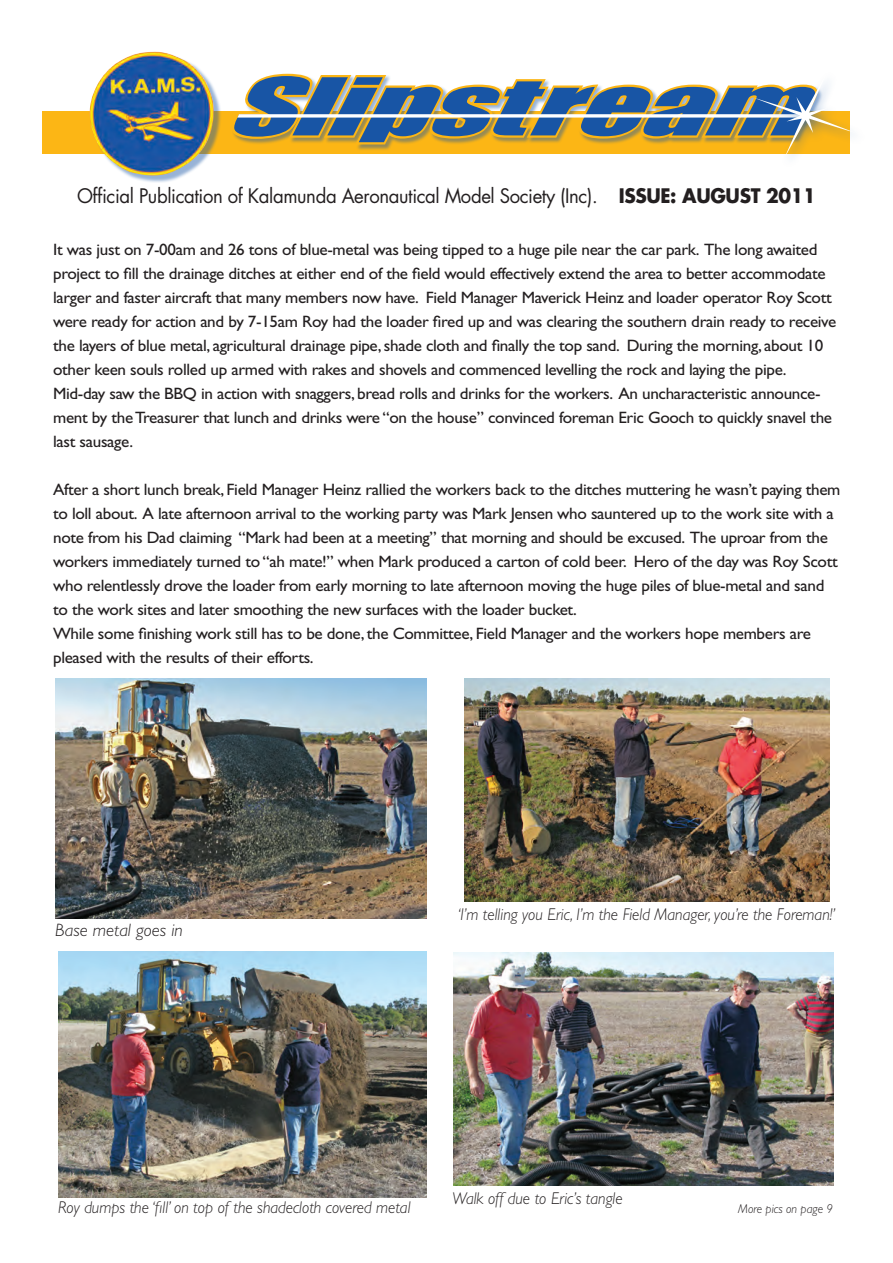
<style>
.page{position:relative;width:893px;height:1263px;background:#fff}
.page>*{position:absolute;margin:0;border:0;box-sizing:border-box;transform-origin:0 0}
.t1{font:italic 73.65px "Impact";color:#1855a5;scale:1.73 1}
.t2{font:19.5px "Futura";letter-spacing:-.02em;color:#231f20;scale:.95 1}
.t3{font:italic 300 18px "Gill Sans";color:#231f20}
.t4{font:italic 300 17.1px "Gill Sans";color:#231f20;scale:.95 1}
.t5{font:16.5px/24px "Gill Sans";letter-spacing:-.02em;color:#231f20;scale:1.04 1}
.t6{font:italic 300 12.9px "Gill Sans";color:#231f20;scale:.95 1}
.s1{font-weight:700}
</style>
<div class="page">
<div style="left:43px;top:111px;width:807px;height:42px;background:#fcb615"></div>
<div style="left:91px;top:53px;width:130px;height:130px;background:#1855a5;opacity:.45"></div>
<img style="left:88px;top:52px;width:127px;height:125px">
<svg style="left:219px;top:71px;width:632px;height:88px"></svg>
<img style="left:55px;top:678px;width:371px;height:240px">
<img style="left:58px;top:951px;width:369px;height:247px">
<img style="left:464px;top:679px;width:365px;height:222px">
<img style="left:454px;top:952px;width:379px;height:233px">
<h1 class="t1" style="left:225px;top:61px;width:360px">Slipstream</h1>
<p class="t2" style="left:77px;top:183px;width:779px">Official Publication of Kalamunda Aeronautical Model Society (Inc). <span class="s1">ISSUE: AUGUST 2011</span></p>
<p class="t5" style="left:53px;top:237px;width:755px">It was just on 7-00am and 26 tons of blue-metal was being tipped to a huge pile near the car park. The long awaited project to fill the drainage ditches at either end of the field would effectively extend the area to better accommodate larger and faster aircraft that many members now have. Field Manager Maverick Heinz and loader operator Roy Scott were ready for action and by 7-15am Roy had the loader fired up and was clearing the southern drain ready to receive the layers of blue metal, agricultural drainage pipe, shade cloth and finally the top sand. During the morning, about 10 other keen souls rolled up armed with rakes and shovels and commenced levelling the rock and laying the pipe.<br>Mid-day saw the BBQ in action with snaggers, bread rolls and drinks for the workers. An uncharacteristic announce&shy;ment by the Treasurer that lunch and drinks were “on the house” convinced foreman Eric Gooch to quickly snavel the last sausage.</p>
<p class="t5" style="left:53px;top:477px;width:758px">After a short lunch break, Field Manager Heinz rallied the workers back to the ditches muttering he wasn’t paying them to loll about. A late afternoon arrival to the working party was Mark Jensen who sauntered up to the work site with a note from his Dad claiming “Mark had been at a meeting” that morning and should be excused. The uproar from the workers immediately turned to “ah mate!” when Mark produced a carton of cold beer. Hero of the day was Roy Scott who relentlessly drove the loader from early morning to late afternoon moving the huge piles of blue-metal and sand to the work sites and later smoothing the new surfaces with the loader bucket.<br>While some finishing work still has to be done, the Committee, Field Manager and the workers hope members are pleased with the results of their efforts.</p>
<p class="t3" style="left:55px;top:920px;width:129px">Base metal goes in</p>
<p class="t4" style="left:458px;top:904px;width:399px">‘I’m telling you Eric, I’m the Field Manager, you’re the Foreman!’</p>
<p class="t4" style="left:452px;top:1189px;width:181px">Walk off due to Eric’s tangle</p>
<p class="t4" style="left:58px;top:1198px;width:372px">Roy dumps the ‘fill’ on top of the shadecloth covered metal</p>
<p class="t6" style="left:738px;top:1201px;width:101px">More pics on page 9</p>
</div>
